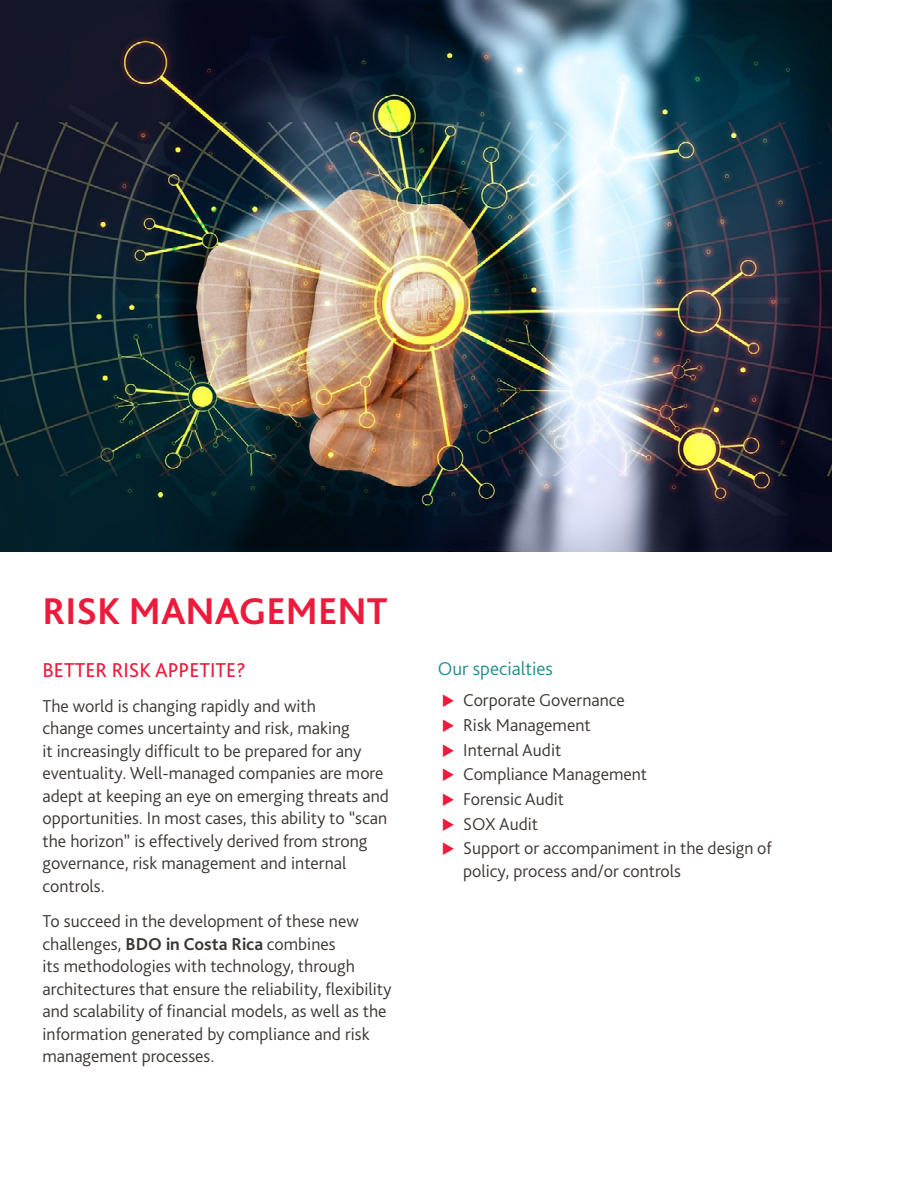
<style>
.page{position:relative;width:918px;height:1188px;background:#fff}
.page>*{position:absolute;margin:0;border:0;box-sizing:border-box;transform-origin:0 0}
.t1{font:700 39px "Bliss Pro";color:#ed1a3b}
.t2{font:21px "Bliss Pro";color:#ed1a3b}
.t3{font:300 19.5px "Bliss Pro";color:#218f8b}
.t4{font:300 18px/22.5px "Bliss Pro";color:#3c3734}
.s1{font-weight:700}
</style>
<div class="page">
<img style="left:0;top:0;width:832px;height:551px">
<h1 class="t1" style="left:43px;top:586px;width:347px">RISK MANAGEMENT</h1>
<p class="t2" style="left:43px;top:657px;width:205px">BETTER RISK APPETITE?</p>
<p class="t4" style="left:43px;top:694px;width:348px">The world is changing rapidly and with<br>change comes uncertainty and risk, making<br>it increasingly difficult to be prepared for any eventuality. Well-managed companies are more adept at keeping an eye on emerging threats and opportunities. In most cases, this ability to “scan the horizon” is effectively derived from strong governance, risk management and internal controls.</p>
<p class="t4" style="left:43px;top:909px;width:351px">To succeed in the development of these new challenges, <span class="s1">BDO in Costa Rica</span> combines<br>its methodologies with technology, through architectures that ensure the reliability, flexibility and scalability of financial models, as well as the information generated by compliance and risk management processes.</p>
<p class="t3" style="left:438px;top:657px;width:117px">Our specialties</p>
<p class="t4" style="left:463px;top:688px;width:310px;line-height:24.6px">Corporate Governance<br>Risk Management<br>Internal Audit<br>Compliance Management<br>Forensic Audit<br>SOX Audit<br>Support or accompaniment in the design of</p>
<p class="t4" style="left:463px;top:859px;width:219px">policy, process and/or controls</p>
</div>
